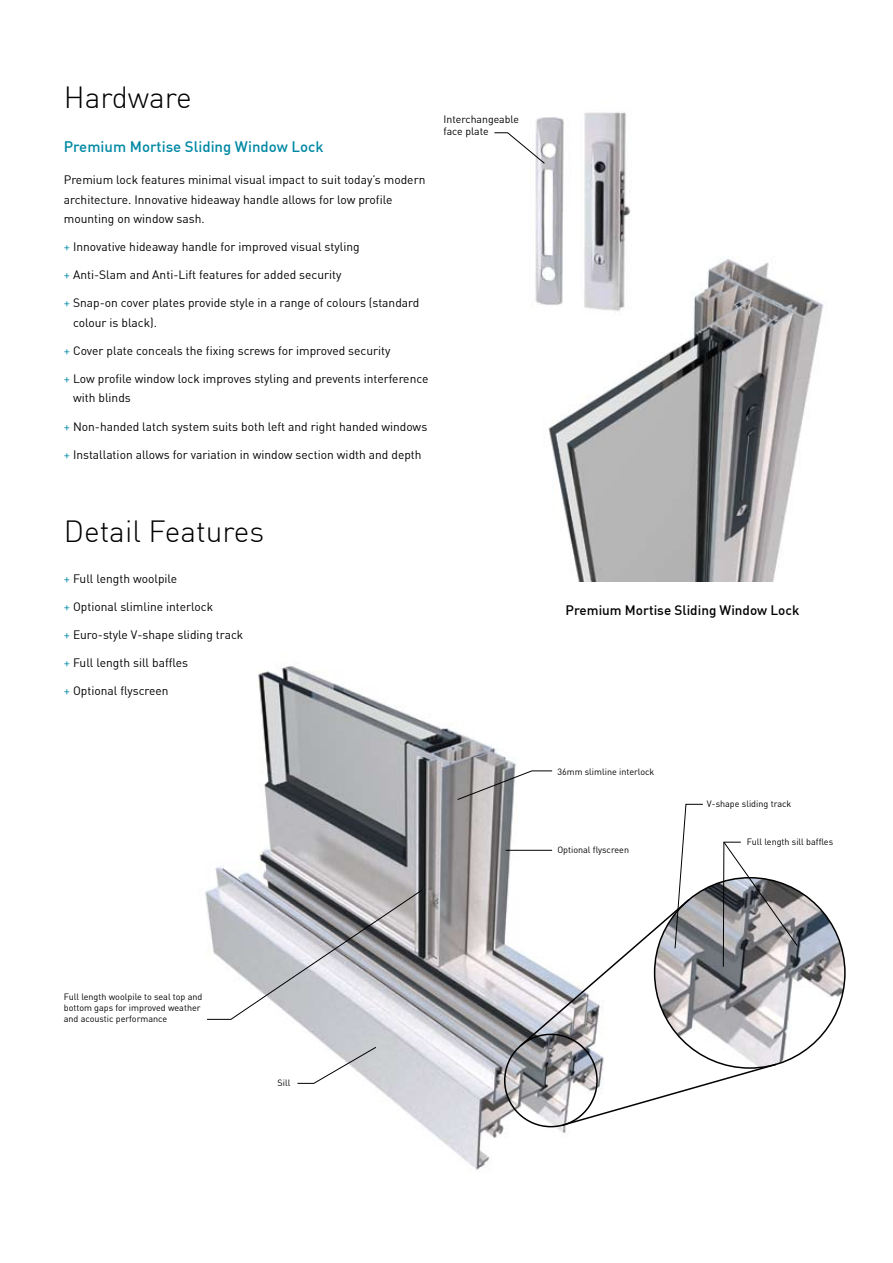
<style>
.page{position:relative;width:893px;height:1263px;background:#fff}
.page>*{position:absolute;margin:0;border:0;box-sizing:border-box;transform-origin:0 0}
.t1{font:300 30px "DIN";color:#000}
.t2{font:500 15px "DIN";color:#0088a4}
.t3{font:500 13.5px "DIN";color:#000}
.t4{font:12px/19.5px "DIN";color:#000}
.t5{font:10.5px/12.6px "DIN";color:#000}
.t6{font:9px/10.8px "DIN";color:#000}
.s1{color:#0088a4}
</style>
<div class="page">
<img style="left:205px;top:666px;width:399px;height:504px">
<svg style="left:206px;top:889px;width:217px;height:131px"></svg>
<svg style="left:297px;top:1046px;width:80px;height:38px"></svg>
<img style="left:655px;top:878px;width:190px;height:190px;border-radius:95px">
<svg style="left:561px;top:1062px;width:217px;height:65px"></svg>
<svg style="left:457px;top:770px;width:247px;height:278px"></svg>
<svg style="left:723px;top:841px;width:75px;height:126px"></svg>
<img style="left:548px;top:259px;width:276px;height:322px">
<img style="left:535px;top:112px;width:99px;height:205px">
<svg style="left:494px;top:132px;width:51px;height:32px"></svg>
<h1 class="t1" style="left:64px;top:79px;width:130px">Hardware</h1>
<p class="t2" style="left:64px;top:137px;width:261px">Premium Mortise Sliding Window Lock</p>
<p class="t4" style="left:64px;top:170px;width:363px">Premium lock features minimal visual impact to suit today’s modern architecture. Innovative hideaway handle allows for low profile mounting on window sash.</p>
<p class="t4" style="left:64px;top:237px;width:297px"><span class="s1">+</span> Innovative hideaway handle for improved visual styling</p>
<p class="t4" style="left:64px;top:265px;width:279px"><span class="s1">+</span> Anti-Slam and Anti-Lift features for added security</p>
<p class="t4" style="left:73px;top:293px;width:348px;text-indent:-9px"><span class="s1">+</span> Snap-on cover plates provide style in a range of colours (standard colour is black).</p>
<p class="t4" style="left:64px;top:341px;width:328px"><span class="s1">+</span> Cover plate conceals the fixing screws for improved security</p>
<p class="t4" style="left:73px;top:369px;width:357px;text-indent:-9px"><span class="s1">+</span> Low profile window lock improves styling and prevents interference with blinds</p>
<p class="t4" style="left:64px;top:416px;width:365px"><span class="s1">+</span> Non-handed latch system suits both left and right handed windows</p>
<p class="t4" style="left:64px;top:444px;width:359px"><span class="s1">+</span> Installation allows for variation in window section width and depth</p>
<p class="t5" style="left:444px;top:112px;width:77px">Interchangeable face plate</p>
<h1 class="t1" style="left:64px;top:512px;width:202px">Detail Features</h1>
<p class="t4" style="left:64px;top:569px;width:115px"><span class="s1">+</span> Full length woolpile</p>
<p class="t4" style="left:64px;top:597px;width:151px"><span class="s1">+</span> Optional slimline interlock</p>
<p class="t4" style="left:64px;top:625px;width:181px"><span class="s1">+</span> Euro-style V-shape sliding track</p>
<p class="t4" style="left:64px;top:653px;width:126px"><span class="s1">+</span> Full length sill baffles</p>
<p class="t4" style="left:64px;top:681px;width:106px"><span class="s1">+</span> Optional flyscreen</p>
<p class="t3" style="left:566px;top:601px;width:235px">Premium Mortise Sliding Window Lock</p>
<p class="t6" style="left:557px;top:766px;width:99px">36mm slimline interlock</p>
<p class="t6" style="left:557px;top:844px;width:73px">Optional flyscreen</p>
<p class="t6" style="left:707px;top:798px;width:86px">V-shape sliding track</p>
<p class="t6" style="left:747px;top:836px;width:88px">Full length sill baffles</p>
<p class="t6" style="left:64px;top:991px;width:140px">Full length woolpile to seal top and bottom gaps for improved weather and acoustic performance</p>
<p class="t6" style="left:278px;top:1077px;width:14px">Sill</p>
</div>
